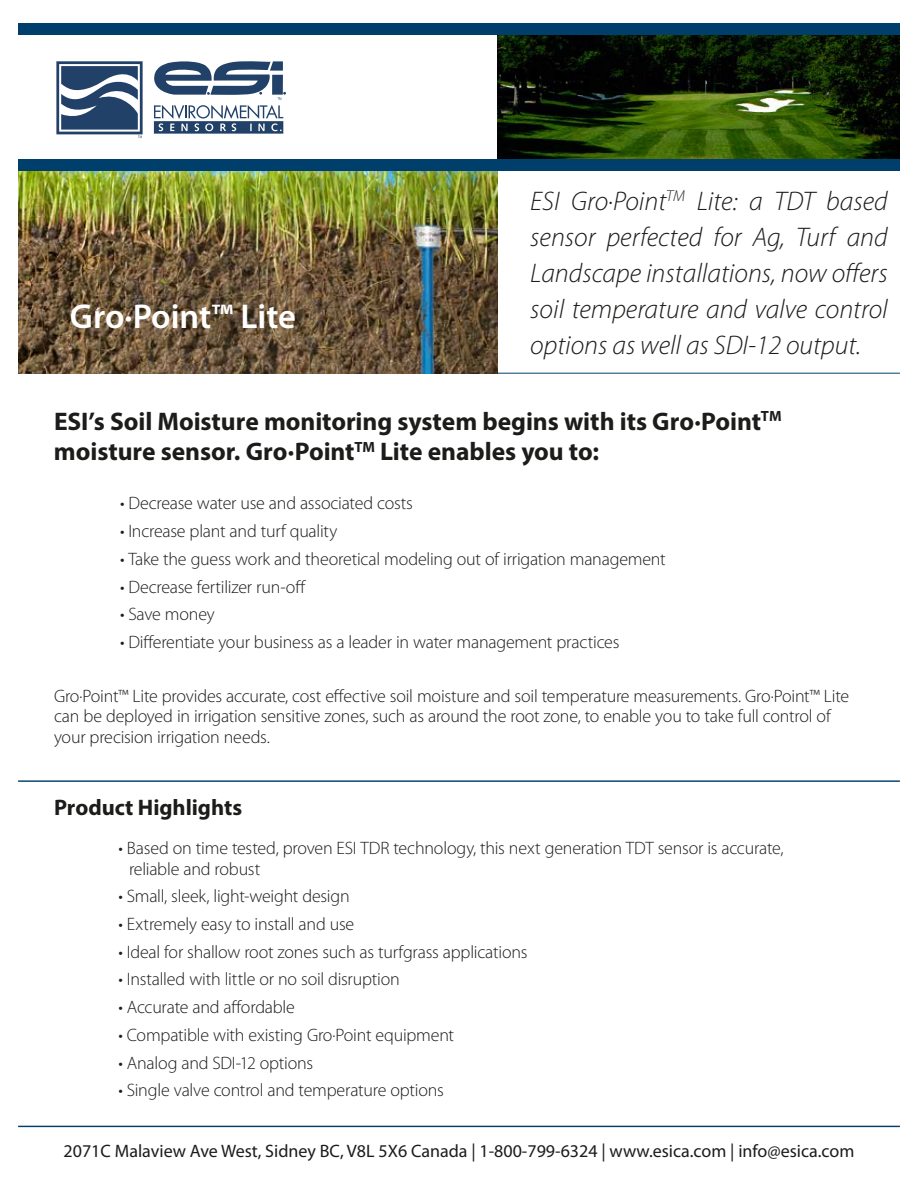
<style>
.page{position:relative;width:918px;height:1188px;background:#fff}
.page>*{position:absolute;margin:0;border:0;box-sizing:border-box;transform-origin:0 0}
.t1{font:600 34.65px "Myriad Pro";color:#fff}
.t2{font:italic 300 27px/36px "Myriad Pro";color:#1c1c1a;text-align:justify}
.t3{font:700 25.5px/30.6px "Myriad Pro";letter-spacing:-.005em;color:#1c1c1a}
.t4{font:700 22.5px "Myriad Pro";letter-spacing:-.005em;color:#1c1c1a}
.t5{font:300 18px/19.5px "Myriad Pro";letter-spacing:-.015em;color:#1c1c1a}
.t6{font:18px "Myriad Pro";color:#1c1c1a}
</style>
<div class="page">
<hr style="left:496px;top:373px;width:404px;height:1px;background:#003f6c">
<img style="left:498px;top:35px;width:402px;height:125px">
<svg style="left:56px;top:61px;width:87px;height:77px"></svg>
<svg style="left:154px;top:61px;width:132px;height:73px"></svg>
<div style="left:18px;top:23px;width:882px;height:12px;background:#003f6c"></div>
<img style="left:18px;top:171px;width:480px;height:203px">
<hr style="left:18px;top:780px;width:882px;height:2px;background:#003f6c">
<div style="left:18px;top:160px;width:882px;height:11px;background:#003f6c"></div>
<hr style="left:18px;top:1126px;width:882px;height:1px;background:#003f6c">
<h1 class="t1" style="left:70px;top:294px;width:228px">Gro·Point™ Lite</h1>
<h2 class="t2" style="left:530px;top:183px;width:359px">ESI Gro·Point<sup>TM</sup> Lite: a TDT based sensor perfected for Ag, Turf and Landscape installations, now offers soil temperature and valve control options as well as SDI-12 output.</h2>
<h3 class="t3" style="left:54px;top:405px;width:729px">ESI’s Soil Moisture monitoring system begins with its Gro·Point<sup>TM </sup>moisture sensor. Gro·Point<sup>TM</sup> Lite enables you to:</h3>
<p class="t5" style="left:120px;top:494px;width:295px">• Decrease water use and associated costs</p>
<p class="t5" style="left:120px;top:521px;width:219px">• Increase plant and turf quality</p>
<p class="t5" style="left:120px;top:549px;width:547px">• Take the guess work and theoretical modeling out of irrigation management</p>
<p class="t5" style="left:120px;top:577px;width:188px">• Decrease fertilizer run-off</p>
<p class="t5" style="left:120px;top:605px;width:96px">• Save money</p>
<p class="t5" style="left:120px;top:632px;width:501px">• Differentiate your business as a leader in water management practices</p>
<p class="t5" style="left:54px;top:686px;width:797px">Gro·Point™ Lite provides accurate, cost effective soil moisture and soil temperature measurements. Gro·Point™ Lite can be deployed in irrigation sensitive zones, such as around the root zone, to enable you to take full control of</p>
<p class="t5" style="left:54px;top:727px;width:218px">your precision irrigation needs.</p>
<p class="t4" style="left:54px;top:793px;width:190px">Product Highlights</p>
<p class="t5" style="left:129px;top:837px;width:656px;line-height:21px;text-indent:-11px">• Based on time tested, proven ESI TDR technology, this next generation TDT sensor is accurate, reliable and robust</p>
<p class="t5" style="left:118px;top:886px;width:233px">• Small, sleek, light-weight design</p>
<p class="t5" style="left:118px;top:914px;width:237px">• Extremely easy to install and use</p>
<p class="t5" style="left:118px;top:942px;width:410px">• Ideal for shallow root zones such as turfgrass applications</p>
<p class="t5" style="left:118px;top:969px;width:283px">• Installed with little or no soil disruption</p>
<p class="t5" style="left:118px;top:997px;width:178px">• Accurate and affordable</p>
<p class="t5" style="left:118px;top:1025px;width:337px">• Compatible with existing Gro·Point equipment</p>
<p class="t5" style="left:118px;top:1053px;width:196px">• Analog and SDI-12 options</p>
<p class="t5" style="left:118px;top:1080px;width:327px">• Single valve control and temperature options</p>
<p class="t6" style="left:64px;top:1140px;width:792px">2071C Malaview Ave West, Sidney BC, V8L 5X6 Canada | 1-800-799-6324 | www.esica.com | info@esica.com</p>
</div>
